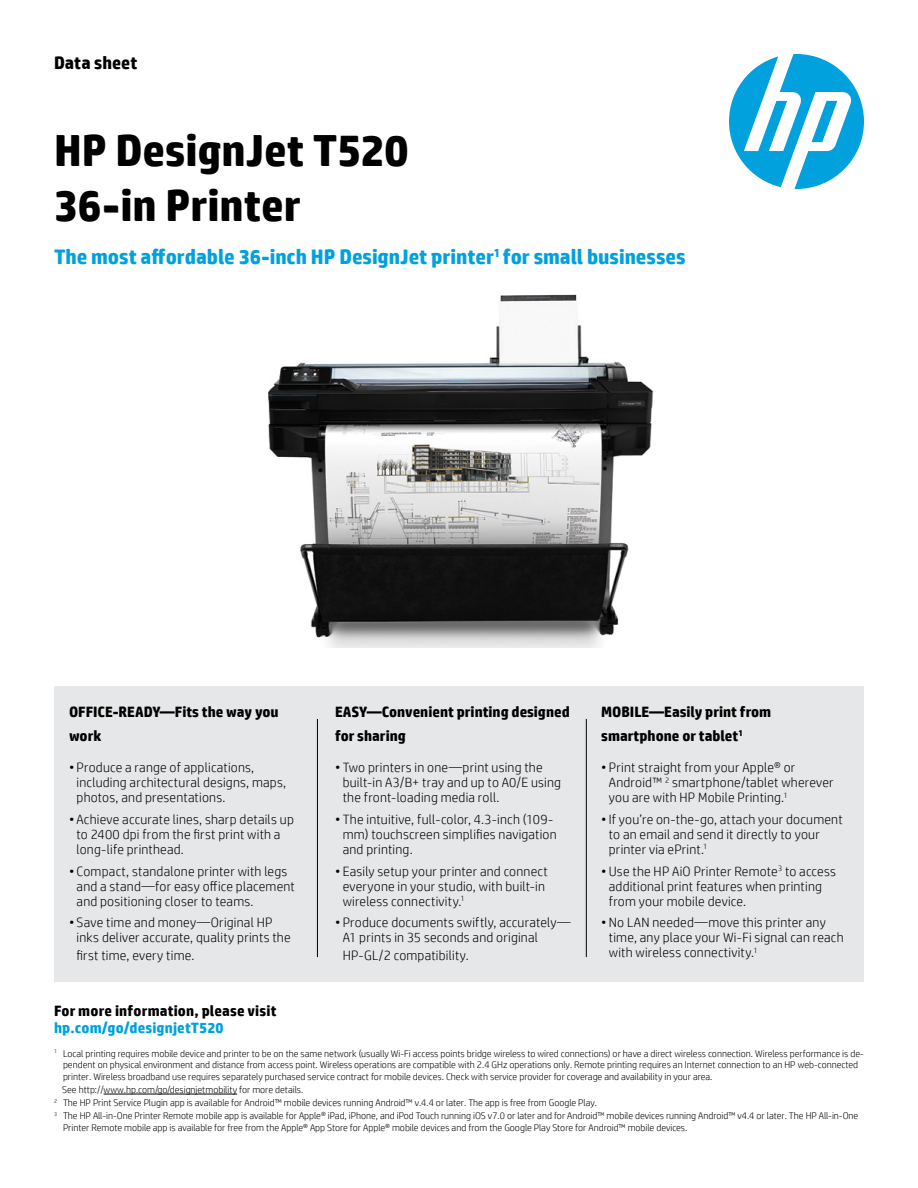
<style>
.page{position:relative;width:918px;height:1188px;background:#fff}
.page>*{position:absolute;margin:0;border:0;box-sizing:border-box;transform-origin:0 0}
.t1{font:700 45px/54.9px "HP Simplified";color:#000}
.t2{font:700 21px "HP Simplified";color:#00a1dd}
.t3{font:700 18px "HP Simplified";color:#000}
.t4{font:700 15px/24px "HP Simplified";color:#000}
.t5{font:700 15px "HP Simplified";letter-spacing:.01em;color:#00a1dd}
.t6{font:300 13.5px/15px "HP Simplified";letter-spacing:.015em;color:#000}
.t7{font:300 9.75px/11.7px "HP Simplified";color:#000}
</style>
<div class="page">
<svg style="left:729px;top:54px;width:135px;height:135px"></svg>
<img style="left:268px;top:294px;width:386px;height:353px">
<hr style="left:104px;top:1094px;width:133px;height:1px;background:#000">
<div style="left:54px;top:687px;width:810px;height:295px;background:#e6e7e8"></div>
<hr style="left:586px;top:719px;width:1px;height:238px;background:#000">
<hr style="left:317px;top:719px;width:1px;height:238px;background:#000">
<h3 class="t3" style="left:54px;top:51px;width:85px">Data sheet</h3>
<h1 class="t1" style="left:54px;top:123px;width:356px">HP DesignJet T520<br>36-in Printer</h1>
<h2 class="t2" style="left:54px;top:243px;width:633px">The most affordable 36-inch HP DesignJet printer<sup>1</sup> for small businesses</h2>
<p class="t4" style="left:69px;top:700px;width:211px">OFFICE-READY—Fits the way you work</p>
<p class="t6" style="left:77px;top:760px;width:211px;text-indent:-8px">• Produce a range of applications, including architectural designs, maps, photos, and presentations.</p>
<p class="t6" style="left:77px;top:811px;width:219px;text-indent:-8px">• Achieve accurate lines, sharp details up to 2400 dpi from the first print with a long-life printhead.</p>
<p class="t6" style="left:77px;top:863px;width:220px;text-indent:-8px">• Compact, standalone printer with legs and a stand—for easy office placement and positioning closer to teams.</p>
<p class="t6" style="left:77px;top:915px;width:216px;text-indent:-8px">• Save time and money—Original HP inks deliver accurate, quality prints the</p>
<p class="t6" style="left:77px;top:948px;width:119px">first time, every time.</p>
<p class="t4" style="left:54px;top:999px;width:224px">For more information, please visit</p>
<p class="t5" style="left:54px;top:1018px;width:171px">hp.com/go/designjetT520</p>
<p class="t4" style="left:335px;top:700px;width:236px">EASY—Convenient printing designed for sharing</p>
<p class="t6" style="left:343px;top:760px;width:220px;text-indent:-8px">• Two printers in one—print using the built-in A3/B+ tray and up to A0/E using the front-loading media roll.</p>
<p class="t6" style="left:343px;top:811px;width:216px;text-indent:-8px">• The intuitive, full-color, 4.3-inch (109- mm) touchscreen simplifies navigation and printing.</p>
<p class="t6" style="left:343px;top:863px;width:207px;text-indent:-8px">• Easily setup your printer and connect everyone in your studio, with built-in wireless connectivity.<sup>1</sup></p>
<p class="t6" style="left:343px;top:915px;width:229px;text-indent:-8px">• Produce documents swiftly, accurately—<br>A1 prints in 35 seconds and original</p>
<p class="t6" style="left:343px;top:948px;width:128px">HP-GL/2 compatibility.</p>
<p class="t4" style="left:601px;top:700px;width:172px">MOBILE—Easily print from smartphone or tablet<sup>1</sup></p>
<p class="t6" style="left:609px;top:760px;width:226px;text-indent:-8px">• Print straight from your Apple® or<br>Android™ <sup>2</sup> smartphone/tablet wherever you are with HP Mobile Printing.<sup>1</sup></p>
<p class="t6" style="left:609px;top:811px;width:235px;text-indent:-8px">•If you’re on-the-go, attach your document to an email and send it directly to your printer via ePrint.<sup>1</sup></p>
<p class="t6" style="left:609px;top:863px;width:229px;text-indent:-8px">• Use the HP AiO Printer Remote<sup>3</sup> to access additional print features when printing from your mobile device.</p>
<p class="t6" style="left:609px;top:915px;width:236px;text-indent:-8px">• No LAN needed—move this printer any time, any place your Wi-Fi signal can reach with wireless connectivity.<sup>1</sup></p>
<p class="t7" style="left:63px;top:1047px;width:802px;text-indent:-9px"><sup>1</sup> Local printing requires mobile device and printer to be on the same network (usually Wi-Fi access points bridge wireless to wired connections) or have a direct wireless connection. Wireless performance is de&shy;pendent on physical environment and distance from access point. Wireless operations are compatible with 2.4 GHz operations only. Remote printing requires an Internet connection to an HP web-connected printer. Wireless broadband use requires separately purchased service contract for mobile devices. Check with service provider for coverage and availability in your area.</p>
<p class="t7" style="left:54px;top:1083px;width:806px;line-height:12.9px;text-indent:8px">See http://www.hp.com/go/designjetmobility for more details.<br><sup>2</sup> The HP Print Service Plugin app is available for Android™ mobile devices running Android™ v.4.4 or later. The app is free from Google Play.<br><sup>3</sup> The HP All-in-One Printer Remote mobile app is available for Apple® iPad, iPhone, and iPod Touch running iOS v7.0 or later and for Android™ mobile devices running Android™ v4.4 or later. The HP All-in-One</p>
<p class="t7" style="left:63px;top:1121px;width:626px">Printer Remote mobile app is available for free from the Apple® App Store for Apple® mobile devices and from the Google Play Store for Android™ mobile devices.</p>
</div>
